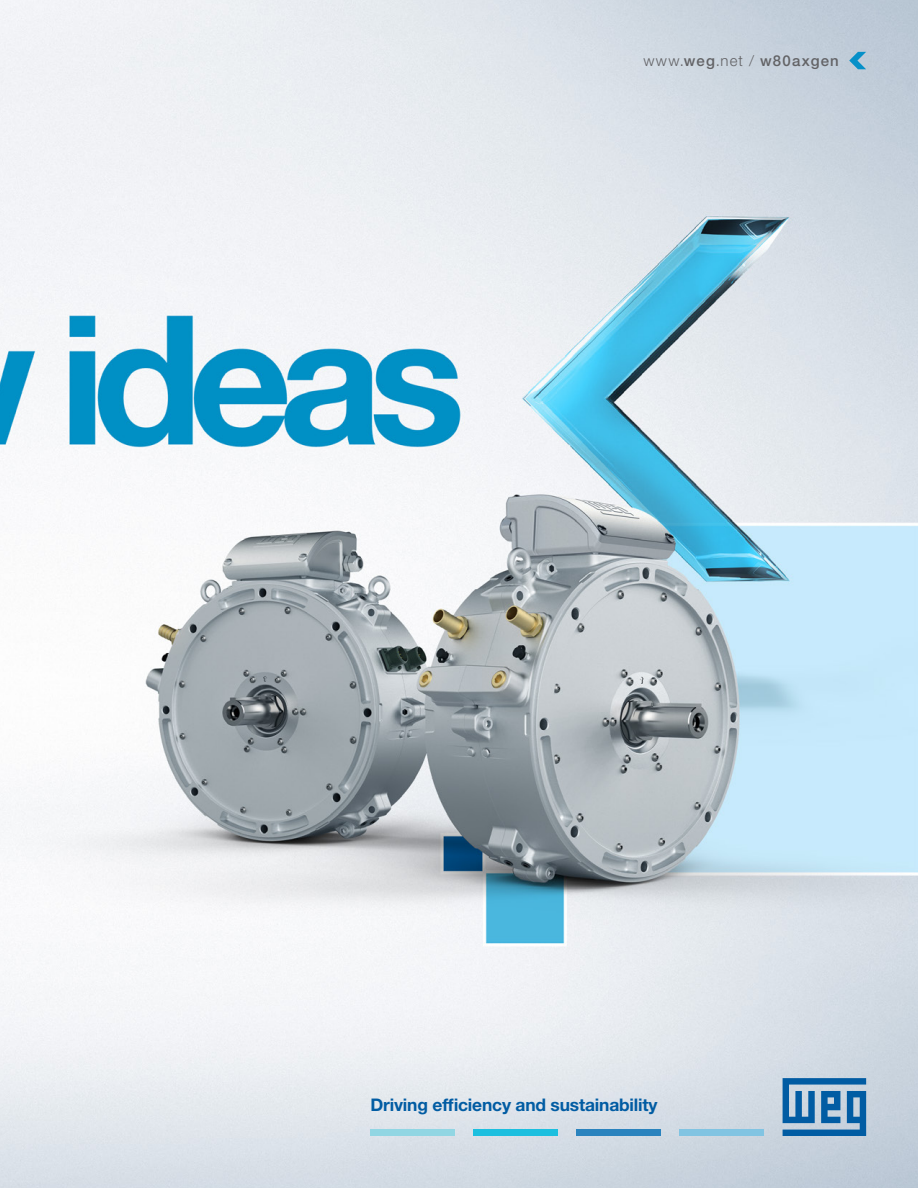
<style>
.page{position:relative;width:918px;height:1188px;background:#fff}
.page>*{position:absolute;margin:0;border:0;box-sizing:border-box;transform-origin:0 0}
.t1{font:700 17.4px "Helvetica Neue LT Pro";letter-spacing:-.01em;color:#015ca3}
._0-TEXTO{font:500 15px "Helvetica Neue LT Pro";letter-spacing:.075em;color:#636366}
.t2{font:300 13.5px "Helvetica Neue LT Pro";letter-spacing:.015em;color:#231f20}
.s1{font-weight:300}
</style>
<div class="page">
<img style="left:0;top:0;width:918px;height:1188px">
<svg style="left:783px;top:1078px;width:83px;height:61px;background:#5a91bd"></svg>
<div style="left:370px;top:1130px;width:85px;height:6px;background:#91d6e3"></div>
<div style="left:473px;top:1130px;width:85px;height:6px;background:#1cbfdf"></div>
<div style="left:577px;top:1130px;width:84px;height:6px;background:#2a83be"></div>
<div style="left:680px;top:1130px;width:84px;height:6px;background:#81c4e2"></div>
<svg style="left:824px;top:38px;width:42px;height:31px"></svg>
<p class="t2" style="left:729px;top:48px;width:82px">www.weg.net</p>
<p class="_0-TEXTO" style="left:643px;top:52px;width:197px"><span class="s1">www.</span>weg<span class="s1">.net /</span> w80axgen</p>
<p class="t1" style="left:370px;top:1094px;width:289px">Driving efficiency and sustainability</p>
</div>
